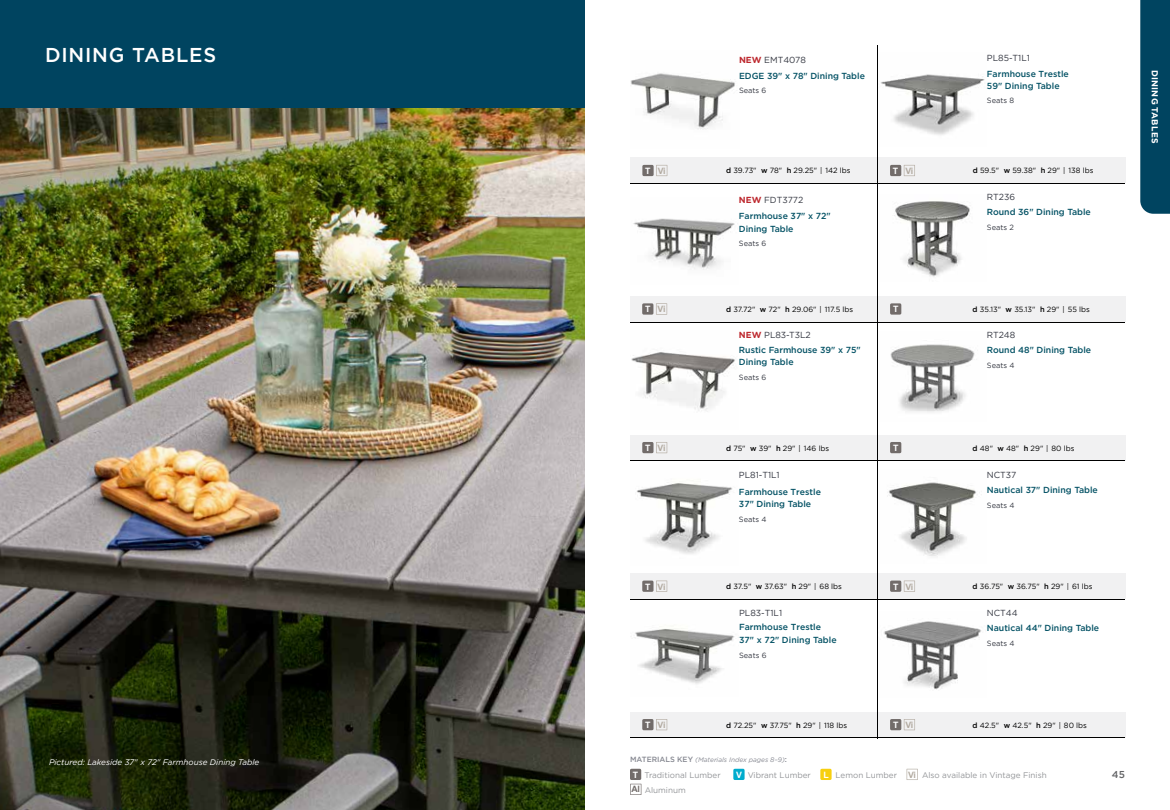
<style>
.page{position:relative;width:1170px;height:810px;background:#fff}
.page>*{position:absolute;margin:0;border:0;box-sizing:border-box;transform-origin:0 0}
.t1{font:500 20px "Gotham";letter-spacing:.04em;color:#fff}
.t2{font:500 10px "Gotham";color:#636466}
.t3{font:500 8.75px/12.2px "Gotham";color:#045265}
.t4{font:8.75px "Gotham";color:#343741}
.t5{font:700 8.75px "Arial";letter-spacing:-.04em;color:#b2aaa0}
.t6{font:700 8.75px "Gotham";letter-spacing:.02em;color:#fff}
.t7{font:700 8.75px "Arial";color:#fff}
.t8{font:8.12px "Gotham";color:#939598}
.t9{font:italic 8.12px "Gotham";color:#fff}
.t10{font:7.5px "Gotham";color:#000}
.t11{font:7.5px "Gotham";color:#343741}
.t12{font:italic 6.5px "Gotham";color:#868891}
.s1{color:#fff}
.s2{font-weight:700;color:#bd282e}
.s3{font-weight:400;color:#343741}
.s4{font-weight:500}
.s5{font-weight:500;font-style:normal;font-size:7.5px}
.s6{font-family:"Arial";font-weight:700;font-size:8.75px;color:#fff}
.s7{font-family:"Arial";font-weight:700;font-size:8.75px;color:#726c6a}
.s8{font-family:"Arial";font-weight:700;font-size:8.75px;color:#b2aaa0}
</style>
<div class="page">
<img style="left:0;top:107px;width:585px;height:703px">
<div style="left:0;top:0;width:585px;height:107px;background:#004460"></div>
<div style="left:630px;top:158px;width:495px;height:25px;background:#f1f1f2"></div>
<div style="left:630px;top:296px;width:495px;height:26px;background:#f1f1f2"></div>
<div style="left:630px;top:435px;width:495px;height:26px;background:#f1f1f2"></div>
<div style="left:630px;top:573px;width:495px;height:26px;background:#f1f1f2"></div>
<div style="left:630px;top:712px;width:495px;height:26px;background:#f1f1f2"></div>
<div style="left:1140px;top:0;width:30px;height:214px;background:#004460"></div>
<div style="left:630px;top:769px;width:11px;height:11px;background:#726c6a;border-radius:2px"></div>
<div style="left:733px;top:769px;width:12px;height:11px;background:#00accd;border-radius:2px"></div>
<div style="left:820px;top:769px;width:12px;height:11px;background:#f7cf0f;border-radius:2px"></div>
<svg style="left:630px;top:784px;width:11px;height:11px"></svg>
<svg style="left:907px;top:769px;width:11px;height:11px"></svg>
<svg style="left:904px;top:581px;width:11px;height:11px"></svg>
<svg style="left:656px;top:581px;width:11px;height:11px"></svg>
<svg style="left:904px;top:719px;width:11px;height:11px"></svg>
<svg style="left:904px;top:165px;width:11px;height:11px"></svg>
<svg style="left:656px;top:442px;width:11px;height:11px"></svg>
<svg style="left:656px;top:719px;width:11px;height:11px"></svg>
<div style="left:890px;top:581px;width:11px;height:11px;background:#726c6a;border-radius:2px"></div>
<div style="left:890px;top:303px;width:11px;height:12px;background:#726c6a;border-radius:2px"></div>
<div style="left:642px;top:581px;width:12px;height:11px;background:#726c6a;border-radius:2px"></div>
<div style="left:890px;top:719px;width:11px;height:11px;background:#726c6a;border-radius:2px"></div>
<div style="left:890px;top:165px;width:11px;height:11px;background:#726c6a;border-radius:2px"></div>
<div style="left:890px;top:442px;width:11px;height:11px;background:#726c6a;border-radius:2px"></div>
<div style="left:642px;top:442px;width:12px;height:11px;background:#726c6a;border-radius:2px"></div>
<div style="left:642px;top:719px;width:12px;height:11px;background:#726c6a;border-radius:2px"></div>
<svg style="left:656px;top:303px;width:11px;height:12px"></svg>
<div style="left:642px;top:303px;width:11px;height:12px;background:#726c6a;border-radius:2px"></div>
<svg style="left:656px;top:165px;width:11px;height:11px"></svg>
<div style="left:642px;top:165px;width:12px;height:11px;background:#726c6a;border-radius:2px"></div>
<img style="left:887px;top:482px;width:89px;height:74px">
<img style="left:894px;top:201px;width:77px;height:76px">
<img style="left:637px;top:480px;width:95px;height:74px">
<img style="left:884px;top:621px;width:97px;height:69px">
<img style="left:880px;top:74px;width:105px;height:61px">
<img style="left:890px;top:344px;width:85px;height:68px">
<img style="left:631px;top:352px;width:104px;height:60px">
<img style="left:634px;top:628px;width:101px;height:56px">
<img style="left:633px;top:218px;width:102px;height:52px">
<img style="left:630px;top:73px;width:105px;height:56px">
<hr style="left:877px;top:45px;width:1px;height:693px;background:#000">
<hr style="left:630px;top:183px;width:495px;height:1px;background:#000">
<hr style="left:630px;top:322px;width:495px;height:1px;background:#000">
<hr style="left:630px;top:461px;width:495px;height:1px;background:#000">
<hr style="left:630px;top:599px;width:495px;height:1px;background:#000">
<hr style="left:630px;top:738px;width:495px;height:1px;background:#000">
<h1 class="t1" style="left:45px;top:42px;width:173px">DINING TABLES</h1>
<p class="t9" style="left:49px;top:757px;width:212px">Pictured: Lakeside 37" x 72" Farmhouse Dining Table</p>
<p class="t5" style="left:645px;top:165px;width:22px"><span class="s1">T</span> Vi</p>
<p class="t5" style="left:645px;top:303px;width:22px"><span class="s1">T</span> Vi</p>
<p class="t3" style="left:739px;top:51px;width:127px;line-height:15.9px"><span class="s2">NEW</span> <span class="s3">EMT4078<br></span>EDGE 39" x 78" Dining Table</p>
<p class="t11" style="left:739px;top:85px;width:29px">Seats 6</p>
<p class="t4" style="left:987px;top:52px;width:45px">PL85-T1L1</p>
<p class="t3" style="left:987px;top:68px;width:84px">Farmhouse Trestle<br>59" Dining Table</p>
<p class="t11" style="left:987px;top:96px;width:29px">Seats 8</p>
<p class="t10" style="left:726px;top:166px;width:126px"><span class="s4">d</span> 39.73" <span class="s4">w</span> 78" <span class="s4">h</span> 29.25" | 142 lbs</p>
<p class="t5" style="left:905px;top:165px;width:9px">Vi</p>
<p class="t7" style="left:893px;top:165px;width:7px">T</p>
<p class="t10" style="left:973px;top:166px;width:122px"><span class="s4">d</span> 59.5" <span class="s4">w</span> 59.38" <span class="s4">h</span> 29" | 138 lbs</p>
<p class="t3" style="left:739px;top:192px;width:93px;line-height:16px"><span class="s2">NEW</span> <span class="s3">FDT3772<br></span>Farmhouse 37" x 72"</p>
<p class="t3" style="left:739px;top:223px;width:56px">Dining Table</p>
<p class="t11" style="left:739px;top:239px;width:29px">Seats 6</p>
<p class="t4" style="left:987px;top:191px;width:30px">RT236</p>
<p class="t3" style="left:987px;top:205px;width:106px">Round 36" Dining Table</p>
<p class="t11" style="left:987px;top:222px;width:29px">Seats 2</p>
<p class="t10" style="left:726px;top:305px;width:129px"><span class="s4">d</span> 37.72" <span class="s4">w</span> 72" <span class="s4">h</span> 29.06" | 117.5 lbs</p>
<p class="t7" style="left:893px;top:303px;width:7px">T</p>
<p class="t10" style="left:973px;top:305px;width:119px"><span class="s4">d</span> 35.13" <span class="s4">w</span> 35.13" <span class="s4">h</span> 29" | 55 lbs</p>
<p class="t3" style="left:739px;top:327px;width:123px;line-height:15px"><span class="s2">NEW</span> <span class="s3">PL83-T3L2<br></span>Rustic Farmhouse 39" x 75"</p>
<p class="t3" style="left:739px;top:356px;width:56px">Dining Table</p>
<p class="t11" style="left:739px;top:373px;width:29px">Seats 6</p>
<p class="t4" style="left:987px;top:330px;width:30px">RT248</p>
<p class="t3" style="left:987px;top:344px;width:106px">Round 48" Dining Table</p>
<p class="t11" style="left:987px;top:361px;width:29px">Seats 4</p>
<p class="t10" style="left:726px;top:443px;width:105px"><span class="s4">d</span> 75" <span class="s4">w</span> 39" <span class="s4">h</span> 29" | 146 lbs</p>
<p class="t10" style="left:973px;top:443px;width:103px"><span class="s4">d</span> 48" <span class="s4">w</span> 48" <span class="s4">h</span> 29" | 80 lbs</p>
<p class="t5" style="left:658px;top:442px;width:9px">Vi</p>
<p class="t7" style="left:645px;top:442px;width:7px">T</p>
<p class="t7" style="left:893px;top:442px;width:7px">T</p>
<p class="t4" style="left:739px;top:469px;width:42px">PL81-T1L1</p>
<p class="t3" style="left:739px;top:486px;width:84px">Farmhouse Trestle<br>37" Dining Table</p>
<p class="t11" style="left:739px;top:514px;width:29px">Seats 4</p>
<p class="t4" style="left:987px;top:469px;width:31px">NCT37</p>
<p class="t3" style="left:987px;top:484px;width:112px">Nautical 37" Dining Table</p>
<p class="t11" style="left:987px;top:500px;width:29px">Seats 4</p>
<p class="t10" style="left:726px;top:582px;width:117px"><span class="s4">d</span> 37.5" <span class="s4">w</span> 37.63" <span class="s4">h</span> 29" | 68 lbs</p>
<p class="t5" style="left:658px;top:581px;width:9px">Vi</p>
<p class="t5" style="left:905px;top:581px;width:9px">Vi</p>
<p class="t7" style="left:645px;top:581px;width:7px">T</p>
<p class="t7" style="left:893px;top:581px;width:7px">T</p>
<p class="t10" style="left:973px;top:582px;width:121px"><span class="s4">d</span> 36.75" <span class="s4">w</span> 36.75" <span class="s4">h</span> 29" | 61 lbs</p>
<p class="t4" style="left:739px;top:607px;width:45px">PL83-T1L1</p>
<p class="t3" style="left:739px;top:621px;width:99px">Farmhouse Trestle<br>37" x 72" Dining Table</p>
<p class="t11" style="left:739px;top:651px;width:29px">Seats 6</p>
<p class="t4" style="left:987px;top:608px;width:32px">NCT44</p>
<p class="t3" style="left:987px;top:622px;width:114px">Nautical 44" Dining Table</p>
<p class="t11" style="left:987px;top:639px;width:29px">Seats 4</p>
<p class="t5" style="left:658px;top:719px;width:9px">Vi</p>
<p class="t7" style="left:645px;top:719px;width:7px">T</p>
<p class="t10" style="left:726px;top:720px;width:122px"><span class="s4">d</span> 72.25" <span class="s4">w</span> 37.75" <span class="s4">h</span> 29" | 118 lbs</p>
<p class="t5" style="left:905px;top:719px;width:9px">Vi</p>
<p class="t7" style="left:893px;top:719px;width:7px">T</p>
<p class="t10" style="left:973px;top:720px;width:116px"><span class="s4">d</span> 42.5" <span class="s4">w</span> 42.5" <span class="s4">h</span> 29" | 80 lbs</p>
<p class="t12" style="left:630px;top:756px;width:158px"><span class="s5">MATERIALS KEY</span> (Materials Index pages 8–9)<span class="s5">:</span></p>
<p class="t7" style="left:633px;top:769px;width:7px">T</p>
<p class="t7" style="left:736px;top:769px;width:7px">V</p>
<p class="t8" style="left:824px;top:770px;width:75px"><span class="s6">L</span> Lemon Lumber</p>
<p class="t8" style="left:632px;top:785px;width:56px"><span class="s7">Al</span> Aluminum</p>
<p class="t8" style="left:645px;top:770px;width:78px">Traditional Lumber</p>
<p class="t8" style="left:748px;top:770px;width:65px">Vibrant Lumber</p>
<p class="t2" style="left:1112px;top:768px;width:15px">45</p>
<p class="t8" style="left:908px;top:770px;width:140px"><span class="s8">Vi</span> Also available in Vintage Finish</p>
<p class="t6" style="left:1161px;top:70px;width:75px;rotate:90deg">DINING TABLES</p>
</div>
